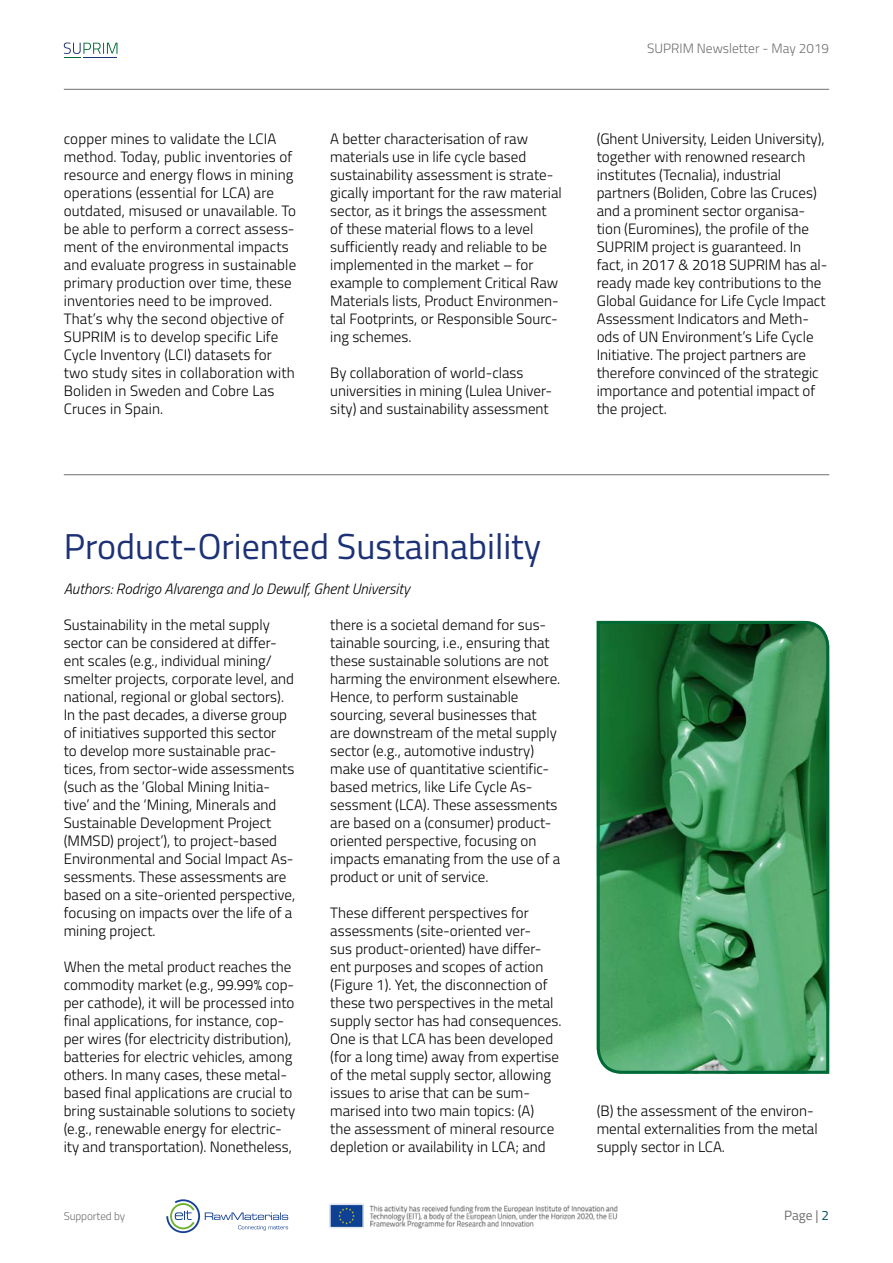
<style>
.page{position:relative;width:893px;height:1263px;background:#fff}
.page>*{position:absolute;margin:0;border:0;box-sizing:border-box;transform-origin:0 0}
.t1{font:36px "Titillium";color:#1d3176}
.t2{font:300 15px/18px "Titillium";color:#000}
.t3{font:italic 300 15px "Titillium";color:#000}
.t4{font:300 13.5px "Titillium";color:#706f6f}
.t5{font:13.5px "Titillium";color:#706f6f}
.t6{font:300 11.25px "Titillium";letter-spacing:-.01em;color:#706f6f}
.s1{color:#005069}
</style>
<div class="page">
<svg style="left:166px;top:1199px;width:122px;height:34px"></svg>
<img style="left:329px;top:1203px;width:289px;height:26px">
<svg style="left:64px;top:43px;width:53px;height:15px"></svg>
<svg style="left:596px;top:620px;width:234px;height:454px;background:#489460"></svg>
<hr style="left:64px;top:89px;width:765px;height:1px;background:#706f6f">
<hr style="left:64px;top:474px;width:765px;height:1px;background:#706f6f">
<p class="t2" style="left:64px;top:129px;width:234px">copper mines to validate the LCIA method. Today, public inventories of resource and energy flows in mining operations (essential for LCA) are outdated, misused or unavailable. To be able to perform a correct assess&shy;ment of the environmental impacts and evaluate progress in sustainable primary production over time, these inventories need to be improved.<br>That’s why the second objective of SUPRIM is to develop specific Life Cycle Inventory (LCI) datasets for two study sites in collaboration with Boliden in Sweden and Cobre Las Cruces in Spain.</p>
<p class="t2" style="left:330px;top:129px;width:233px">A better characterisation of raw materials use in life cycle based sustainability assessment is strate&shy;gically important for the raw material sector, as it brings the assessment of these material flows to a level sufficiently ready and reliable to be implemented in the market – for example to complement Critical Raw Materials lists, Product Environmen&shy;tal Footprints, or Responsible Sourc&shy;ing schemes.</p>
<p class="t2" style="left:330px;top:363px;width:223px">By collaboration of world-class universities in mining (Lulea Univer&shy;sity) and sustainability assessment</p>
<p class="t4" style="left:647px;top:38px;width:183px">SUPRIM Newsletter - May 2019</p>
<p class="t2" style="left:597px;top:129px;width:232px">(Ghent University, Leiden University), together with renowned research institutes (Tecnalia), industrial partners (Boliden, Cobre las Cruces) and a prominent sector organisa&shy;tion (Euromines), the profile of the SUPRIM project is guaranteed. In fact, in 2017 &amp; 2018 SUPRIM has al&shy;ready made key contributions to the Global Guidance for Life Cycle Impact Assessment Indicators and Meth&shy;ods of UN Environment’s Life Cycle Initiative. The project partners are therefore convinced of the strategic importance and potential impact of the project.</p>
<h1 class="t1" style="left:64px;top:520px;width:479px">Product-Oriented Sustainability</h1>
<p class="t3" style="left:64px;top:578px;width:348px">Authors: Rodrigo Alvarenga and Jo Dewulf, Ghent University</p>
<p class="t2" style="left:64px;top:615px;width:233px">Sustainability in the metal supply sector can be considered at differ&shy;ent scales (e.g., individual mining/ smelter projects, corporate level, and national, regional or global sectors).<br>In the past decades, a diverse group of initiatives supported this sector<br>to develop more sustainable prac&shy;tices, from sector-wide assessments (such as the ‘Global Mining Initia&shy;tive’ and the ‘Mining, Minerals and Sustainable Development Project (MMSD) project’), to project-based Environmental and Social Impact As&shy;sessments. These assessments are based on a site-oriented perspective, focusing on impacts over the life of a mining project.</p>
<p class="t2" style="left:64px;top:957px;width:233px">When the metal product reaches the commodity market (e.g., 99.99% cop&shy;per cathode), it will be processed into final applications, for instance, cop&shy;per wires (for electricity distribution), batteries for electric vehicles, among others. In many cases, these metal&shy;based final applications are crucial to bring sustainable solutions to society (e.g., renewable energy for electric&shy;ity and transportation). Nonetheless,</p>
<p class="t2" style="left:330px;top:615px;width:232px">there is a societal demand for sus&shy;tainable sourcing, i.e., ensuring that these sustainable solutions are not harming the environment elsewhere.<br>Hence, to perform sustainable sourcing, several businesses that are downstream of the metal supply sector (e.g., automotive industry) make use of quantitative scientific&shy;based metrics, like Life Cycle As&shy;sessment (LCA). These assessments are based on a (consumer) product&shy;oriented perspective, focusing on impacts emanating from the use of a product or unit of service.</p>
<p class="t2" style="left:330px;top:903px;width:233px">These different perspectives for assessments (site-oriented ver-<br>sus product-oriented) have differ&shy;ent purposes and scopes of action (Figure 1). Yet, the disconnection of these two perspectives in the metal supply sector has had consequences.<br>One is that LCA has been developed (for a long time) away from expertise of the metal supply sector, allowing issues to arise that can be sum&shy;marised into two main topics: (A)<br>the assessment of mineral resource depletion or availability in LCA; and</p>
<p class="t2" style="left:597px;top:1101px;width:223px">(B) the assessment of the environ&shy;mental externalities from the metal supply sector in LCA.</p>
<p class="t6" style="left:64px;top:1208px;width:63px">Supported by</p>
<p class="t5" style="left:784px;top:1206px;width:47px">Page | <span class="s1">2</span></p>
</div>
